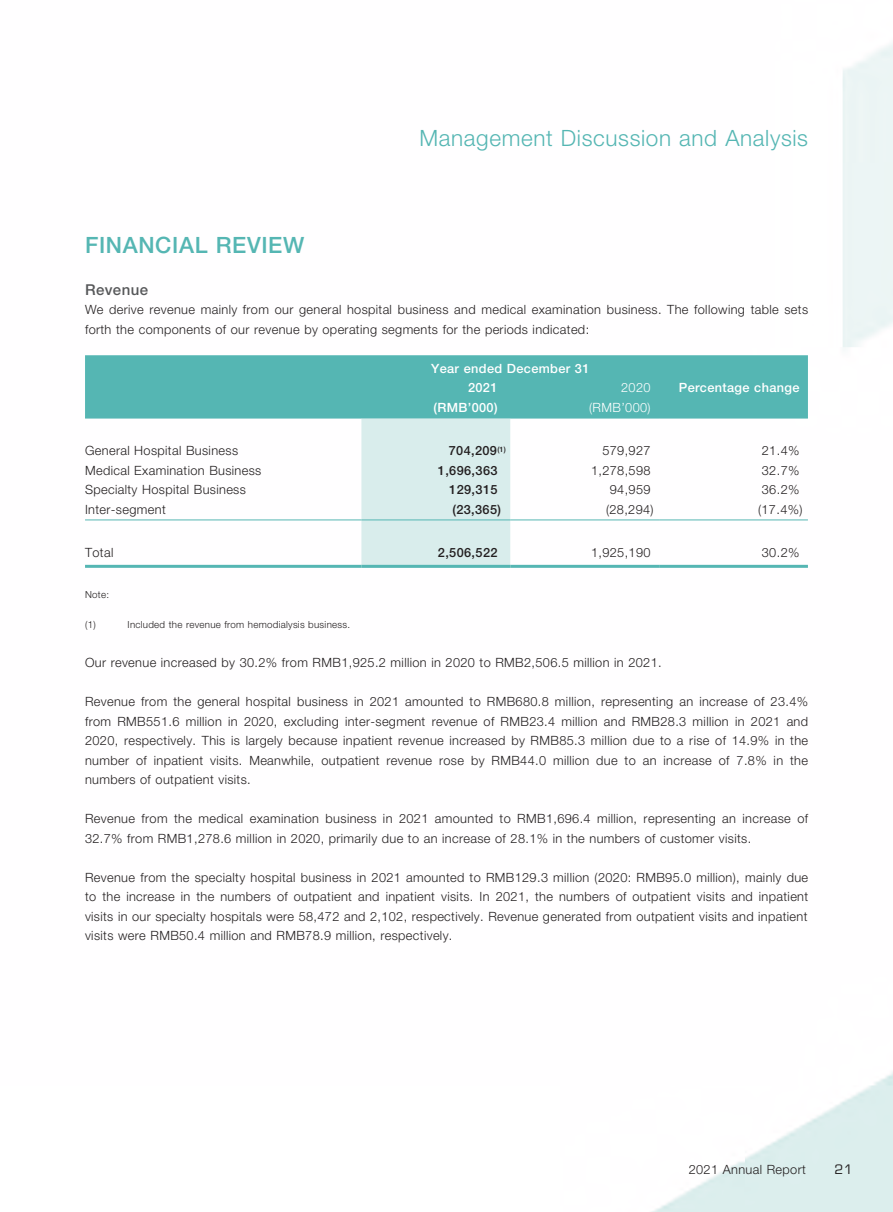
<style>
.page{position:relative;width:893px;height:1212px;background:#fff}
.page>*{position:absolute;margin:0;border:0;box-sizing:border-box;transform-origin:0 0}
.t1{font:300 22.5px "Helvetica Neue LT Std";letter-spacing:.03em;color:#55b6b3}
.t2{font:500 22.5px "Helvetica Neue LT Std";letter-spacing:.03em;color:#55b6b3}
.t3{font:500 15px "Helvetica Neue LT Std";letter-spacing:.03em;color:#57585a}
.t4{font:300 12.75px/19.5px "Helvetica Neue LT Std";letter-spacing:.03em;color:#231f20}
.t5{font:500 12.75px/19.5px "Helvetica Neue LT Std";letter-spacing:.03em;color:#fff}
.t6{font:500 12.75px "Helvetica Neue LT Std";letter-spacing:.03em;color:#231f20}
.t7{font:300 12.75px "Helvetica Neue LT Std";letter-spacing:.03em;color:#fff}
.t8{font:12.75px "Eurostile LT Std";color:#231f20}
.t9{font:300 9.75px "Helvetica Neue LT Std";letter-spacing:.03em;color:#231f20}
</style>
<div class="page">
<div style="left:85px;top:355px;width:723px;height:62px;background:#55b6b3"></div>
<div style="left:361px;top:418px;width:149px;height:147px;background:#d9edec"></div>
<hr style="left:85px;top:417px;width:276px;height:1px;background:#55b6b3">
<hr style="left:361px;top:417px;width:149px;height:1px;background:#55b6b3">
<hr style="left:510px;top:417px;width:149px;height:1px;background:#55b6b3">
<hr style="left:659px;top:417px;width:149px;height:1px;background:#55b6b3">
<hr style="left:85px;top:519px;width:276px;height:1px;background:#55b6b3">
<hr style="left:361px;top:519px;width:149px;height:1px;background:#55b6b3">
<hr style="left:510px;top:519px;width:149px;height:1px;background:#55b6b3">
<hr style="left:659px;top:519px;width:149px;height:1px;background:#55b6b3">
<hr style="left:85px;top:565px;width:276px;height:3px;background:#55b6b3">
<hr style="left:361px;top:565px;width:149px;height:3px;background:#55b6b3">
<hr style="left:510px;top:565px;width:149px;height:3px;background:#55b6b3">
<hr style="left:659px;top:565px;width:149px;height:3px;background:#55b6b3">
<h1 class="t1" style="left:420px;top:124px;width:390px">Management Discussion and Analysis</h1>
<h1 class="t2" style="left:85px;top:231px;width:221px">FINANCIAL REVIEW</h1>
<p class="t3" style="left:85px;top:280px;width:65px">Revenue</p>
<p class="t4" style="left:85px;top:299px;width:725px">We derive revenue mainly from our general hospital business and medical examination business. The following table sets forth the components of our revenue by operating segments for the periods indicated:</p>
<p class="t5" style="left:468px;top:358px;width:123px;text-indent:-37px">Year ended December 31<br>2021</p>
<p class="t7" style="left:621px;top:380px;width:31px">2020</p>
<p class="t5" style="left:679px;top:378px;width:122px">Percentage change</p>
<p class="t5" style="left:433px;top:397px;width:66px">(RMB’000)</p>
<p class="t7" style="left:589px;top:399px;width:63px">(RMB’000)</p>
<p class="t4" style="left:85px;top:440px;width:155px">General Hospital Business</p>
<p class="t6" style="left:449px;top:443px;width:59px">704,209<sup>(1)</sup></p>
<p class="t4" style="left:602px;top:440px;width:50px">579,927</p>
<p class="t4" style="left:762px;top:440px;width:39px">21.4%</p>
<p class="t4" style="left:85px;top:460px;width:178px">Medical Examination Business</p>
<p class="t6" style="left:438px;top:462px;width:61px">1,696,363</p>
<p class="t4" style="left:591px;top:460px;width:61px">1,278,598</p>
<p class="t4" style="left:762px;top:460px;width:39px">32.7%</p>
<p class="t4" style="left:85px;top:479px;width:162px">Specialty Hospital Business</p>
<p class="t6" style="left:449px;top:482px;width:50px">129,315</p>
<p class="t4" style="left:610px;top:479px;width:42px">94,959</p>
<p class="t4" style="left:762px;top:479px;width:39px">36.2%</p>
<p class="t4" style="left:85px;top:499px;width:82px">Inter-segment</p>
<p class="t6" style="left:452px;top:501px;width:50px">(23,365)</p>
<p class="t4" style="left:606px;top:499px;width:49px">(28,294)</p>
<p class="t4" style="left:758px;top:499px;width:46px">(17.4%)</p>
<p class="t4" style="left:85px;top:543px;width:30px">Total</p>
<p class="t6" style="left:438px;top:545px;width:61px">2,506,522</p>
<p class="t4" style="left:591px;top:543px;width:61px">1,925,190</p>
<p class="t4" style="left:762px;top:543px;width:39px">30.2%</p>
<p class="t9" style="left:85px;top:588px;width:26px">Note:</p>
<p class="t9" style="left:85px;top:618px;width:12px">(1)</p>
<p class="t9" style="left:128px;top:618px;width:224px">Included the revenue from hemodialysis business.</p>
<p class="t4" style="left:85px;top:652px;width:578px">Our revenue increased by 30.2% from RMB1,925.2 million in 2020 to RMB2,506.5 million in 2021.</p>
<p class="t4" style="left:85px;top:691px;width:725px;text-align:justify">Revenue from the general hospital business in 2021 amounted to RMB680.8 million, representing an increase of 23.4% from RMB551.6 million in 2020, excluding inter-segment revenue of RMB23.4 million and RMB28.3 million in 2021 and 2020, respectively. This is largely because inpatient revenue increased by RMB85.3 million due to a rise of 14.9% in the number of inpatient visits. Meanwhile, outpatient revenue rose by RMB44.0 million due to an increase of 7.8% in the numbers of outpatient visits.</p>
<p class="t4" style="left:85px;top:808px;width:725px">Revenue from the medical examination business in 2021 amounted to RMB1,696.4 million, representing an increase of<br>32.7% from RMB1,278.6 million in 2020, primarily due to an increase of 28.1% in the numbers of customer visits.</p>
<p class="t4" style="left:85px;top:867px;width:725px;text-align:justify">Revenue from the specialty hospital business in 2021 amounted to RMB129.3 million (2020: RMB95.0 million), mainly due to the increase in the numbers of outpatient and inpatient visits. In 2021, the numbers of outpatient visits and inpatient visits in our specialty hospitals were 58,472 and 2,102, respectively. Revenue generated from outpatient visits and inpatient visits were RMB50.4 million and RMB78.9 million, respectively.</p>
<p class="t4" style="left:689px;top:1159px;width:119px">2021 Annual Report</p>
<p class="t8" style="left:835px;top:1161px;width:20px">21</p>
</div>
